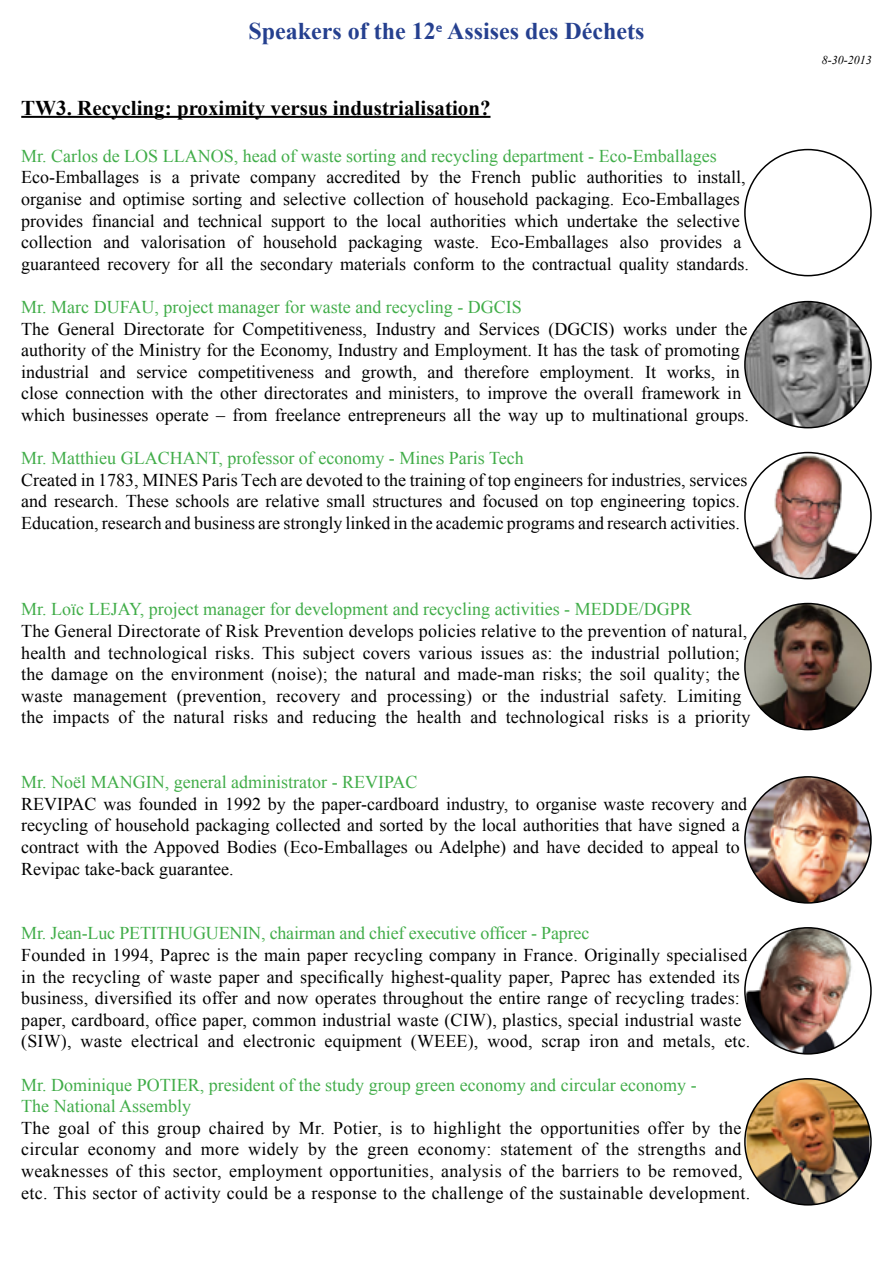
<style>
.page{position:relative;width:893px;height:1263px;background:#fff}
.page>*{position:absolute;margin:0;border:0;box-sizing:border-box;transform-origin:0 0}
.t1{font:700 24px "Times New Roman";color:#25408f}
.t2{font:700 21px "Times New Roman";color:#000}
.t3{font:18px/21.6px "Times New Roman";color:#000}
.t4{font:18px/21.6px "Times New Roman";color:#41ad49}
.t5{font:18px/21.6px "Times New Roman";letter-spacing:.02em;color:#000}
.t6{font:italic 12px "Times New Roman";color:#000}
.s1{font-family:"Candara";font-weight:400}
</style>
<div class="page">
<hr style="left:21px;top:116px;width:469px;height:2px;background:#000">
<img style="left:746px;top:1079px;width:123px;height:126px">
<img style="left:746px;top:928px;width:125px;height:126px">
<img style="left:745px;top:603px;width:126px;height:127px;border-radius:63px">
<img style="left:745px;top:777px;width:126px;height:126px;border-radius:63px">
<img style="left:745px;top:453px;width:126px;height:126px;border-radius:63px">
<img style="left:745px;top:302px;width:126px;height:126px;border-radius:60px">
<h1 class="t1" style="left:248px;top:14px;width:398px">Speakers of the 12<span class="s1">e</span> Assises des Déchets</h1>
<p class="t2" style="left:21px;top:93px;width:471px">TW3. Recycling: proximity versus industrialisation?</p>
<p class="t4" style="left:21px;top:145px;width:697px">Mr. Carlos de LOS LLANOS, head of waste sorting and recycling department - Eco-Emballages</p>
<p class="t3" style="left:21px;top:166px;width:729px">Eco-Emballages is a private company accredited by the French public authorities to install, organise and optimise sorting and selective collection of household packaging. Eco-Emballages provides financial and technical support to the local authorities which undertake the selective collection and valorisation of household packaging waste. Eco-Emballages also provides a guaranteed recovery for all the secondary materials conform to the contractual quality standards.</p>
<p class="t4" style="left:21px;top:296px;width:502px">Mr. Marc DUFAU, project manager for waste and recycling - DGCIS</p>
<p class="t3" style="left:21px;top:317px;width:729px">The General Directorate for Competitiveness, Industry and Services (DGCIS) works under the authority of the Ministry for the Economy, Industry and Employment. It has the task of promoting industrial and service competitiveness and growth, and therefore employment. It works, in close connection with the other directorates and ministers, to improve the overall framework in which businesses operate – from freelance entrepreneurs all the way up to multinational groups.</p>
<p class="t4" style="left:21px;top:447px;width:504px">Mr. Matthieu GLACHANT, professor of economy - Mines Paris Tech</p>
<p class="t3" style="left:21px;top:469px;width:728px">Created in 1783, MINES Paris Tech are devoted to the training of top engineers for industries, services and research. These schools are relative small structures and focused on top engineering topics.<br>Education, research and business are strongly linked in the academic programs and research activities.</p>
<p class="t4" style="left:21px;top:598px;width:672px">Mr. Loïc LEJAY, project manager for development and recycling activities - MEDDE/DGPR</p>
<p class="t3" style="left:21px;top:620px;width:731px">The General Directorate of Risk Prevention develops policies relative to the prevention of natural, health and technological risks. This subject covers various issues as: the industrial pollution; the damage on the environment (noise); the natural and made-man risks; the soil quality; the waste management (prevention, recovery and processing) or the industrial safety. Limiting the impacts of the natural risks and reducing the health and technological risks is a priority</p>
<p class="t4" style="left:21px;top:771px;width:398px">Mr. Noël MANGIN, general administrator - REVIPAC</p>
<p class="t3" style="left:21px;top:793px;width:727px">REVIPAC was founded in 1992 by the paper-cardboard industry, to organise waste recovery and recycling of household packaging collected and sorted by the local authorities that have signed a contract with the Appoved Bodies (Eco-Emballages ou Adelphe) and have decided to appeal to Revipac take-back guarantee.</p>
<p class="t4" style="left:21px;top:922px;width:570px">Mr. Jean-Luc PETITHUGUENIN, chairman and chief executive officer - Paprec</p>
<p class="t3" style="left:21px;top:944px;width:731px">Founded in 1994, Paprec is the main paper recycling company in France. Originally specialised in the recycling of waste paper and specifically highest-quality paper, Paprec has extended its business, diversified its offer and now operates throughout the entire range of recycling trades: paper, cardboard, office paper, common industrial waste (CIW), plastics, special industrial waste (SIW), waste electrical and electronic equipment (WEEE), wood, scrap iron and metals, etc.</p>
<p class="t4" style="left:21px;top:1073px;width:677px">Mr. Dominique POTIER, president of the study group green economy and circular economy -<br>The National Assembly</p>
<p class="t5" style="left:21px;top:1117px;width:731px">The goal of this group chaired by Mr. Potier, is to highlight the opportunities offer by the circular economy and more widely by the green economy: statement of the strengths and weaknesses of this sector, employment opportunities, analysis of the barriers to be removed, etc. This sector of activity could be a response to the challenge of the sustainable development.</p>
<p class="t6" style="left:822px;top:52px;width:51px">8-30-2013</p>
</div>
